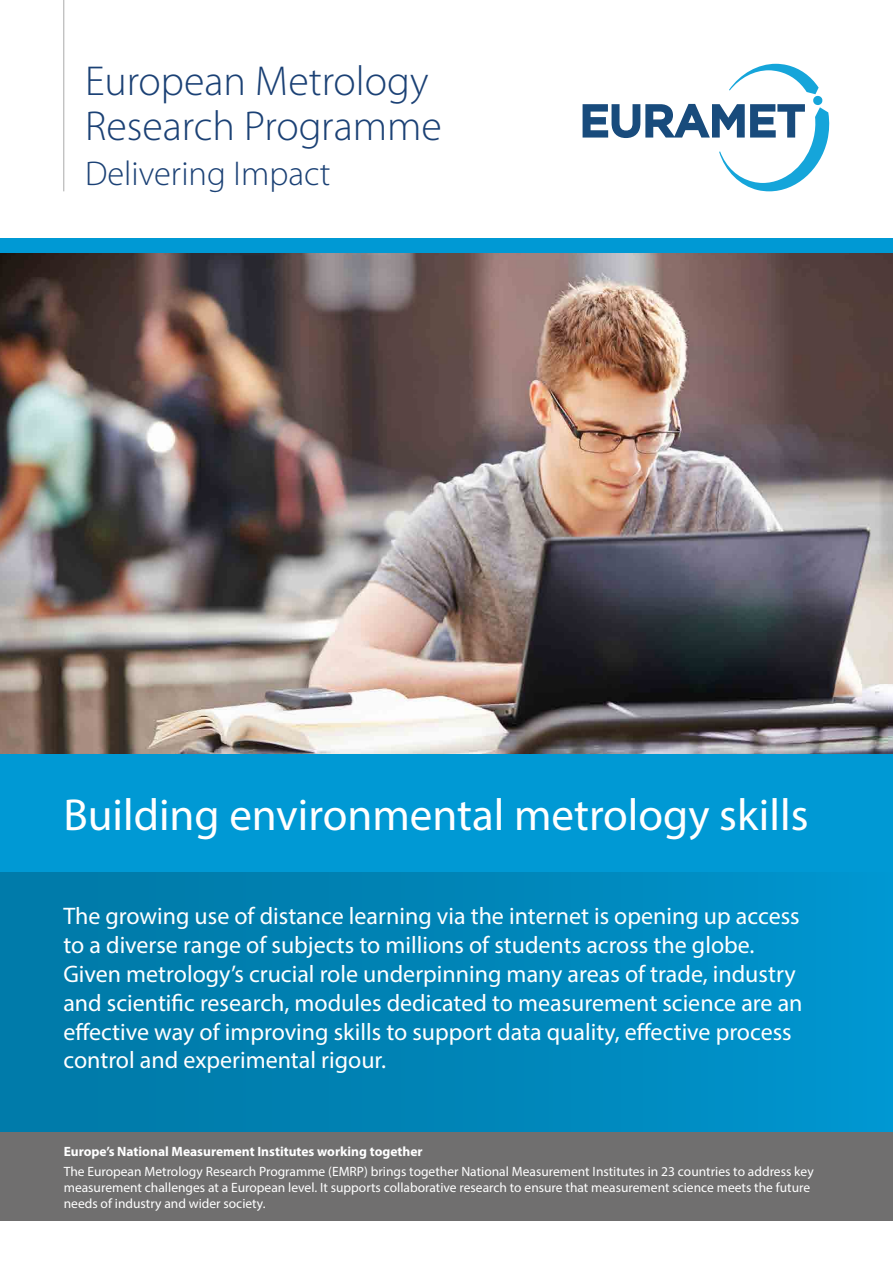
<style>
.page{position:relative;width:893px;height:1263px;background:#fff}
.page>*{position:absolute;margin:0;border:0;box-sizing:border-box;transform-origin:0 0}
.t1{font:45px "Myriad Pro";color:#fff}
.t2{font:300 42px/45px "Myriad Pro";color:#1b4175}
.t3{font:300 34.5px "Myriad Pro";color:#1b4175}
.t4{font:24px/28.8px "Myriad Pro";color:#fff}
.t5{font:13.5px/15.8px "Myriad Pro";color:#fff}
.t6{font:700 13.5px "Myriad Pro";color:#fff}
</style>
<div class="page">
<div style="left:0;top:754px;width:893px;height:378px;background:#0099d4"></div>
<div style="left:0;top:872px;width:893px;height:260px;background:linear-gradient(to right,#0077a4,#0094cd)"></div>
<img style="left:0;top:253px;width:893px;height:501px">
<svg style="left:583px;top:64px;width:247px;height:127px"></svg>
<hr style="left:63px;top:0;width:1px;height:191px;background:#aaa">
<div style="left:0;top:238px;width:893px;height:15px;background:#0099d4"></div>
<div style="left:0;top:1132px;width:893px;height:88px;background:#706f6f"></div>
<h2 class="t2" style="left:85px;top:59px;width:358px">European Metrology<br>Research Programme</h2>
<h3 class="t3" style="left:85px;top:155px;width:247px">Delivering Impact</h3>
<h1 class="t1" style="left:63px;top:787px;width:747px">Building environmental metrology skills</h1>
<p class="t4" style="left:63px;top:902px;width:741px">The growing use of distance learning via the internet is opening up access to a diverse range of subjects to millions of students across the globe.<br>Given metrology’s crucial role underpinning many areas of trade, industry and scientific research, modules dedicated to measurement science are an effective way of improving skills to support data quality, effective process control and experimental rigour.</p>
<p class="t6" style="left:64px;top:1143px;width:360px">Europe’s National Measurement Institutes working together</p>
<p class="t5" style="left:64px;top:1163px;width:751px">The European Metrology Research Programme (EMRP) brings together National Measurement Institutes in 23 countries to address key measurement challenges at a European level. It supports collaborative research to ensure that measurement science meets the future needs of industry and wider society.</p>
</div>
